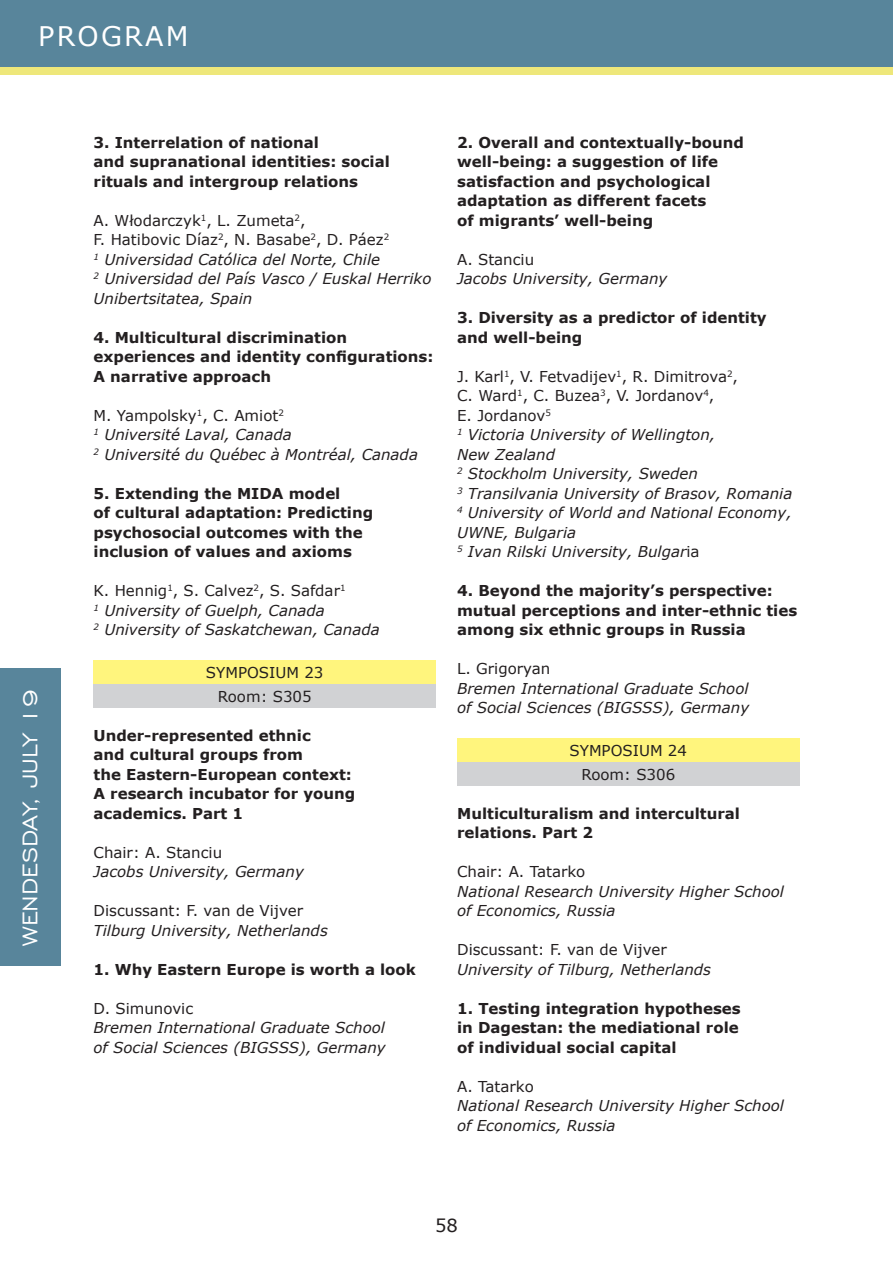
<style>
.page{position:relative;width:893px;height:1263px;background:#fff}
.page>*{position:absolute;margin:0;border:0;box-sizing:border-box;transform-origin:0 0}
.t1{font:27px "Engravers Gothic BT";color:#fff}
.t2{font:27px "Verdana";letter-spacing:.08em;color:#fff}
.t3{font:18px "Verdana";color:#231f20}
.tabela_gora{font:700 15px/19.5px "Verdana";color:#231f20}
.tabela_gora-2{font:italic 15px/19.5px "Verdana";color:#231f20}
.tabela_gora-3{font:15px "Verdana";color:#231f20}
.tabela_dół{font:15px "Verdana";color:#231f20}
.s1{font-style:normal}
</style>
<div class="page">
<div style="left:0;top:0;width:893px;height:68px;background:#58859b"></div>
<div style="left:0;top:68px;width:893px;height:7px;background:#eee77a"></div>
<div style="left:0;top:669px;width:61px;height:297px;background:#58859b"></div>
<div style="left:94px;top:661px;width:342px;height:23px;background:#fff57d"></div>
<div style="left:94px;top:684px;width:342px;height:23px;background:#d1d2d4"></div>
<div style="left:457px;top:739px;width:342px;height:23px;background:#fff57d"></div>
<div style="left:457px;top:762px;width:342px;height:23px;background:#d1d2d4"></div>
<h1 class="t2" style="left:38px;top:18px;width:152px">PROGRAM</h1>
<h1 class="t1" style="left:15px;top:946px;width:258px;rotate:-90deg">WENDESDAY, JULY 19</h1>
<p class="tabela_gora" style="left:94px;top:132px;width:227px">3. Interrelation of national</p>
<p class="tabela_gora" style="left:94px;top:152px;width:298px">and supranational identities: social</p>
<p class="tabela_gora" style="left:94px;top:171px;width:266px">rituals and intergroup relations</p>
<p class="tabela_gora-3" style="left:94px;top:210px;width:213px">A. Włodarczyk<sup>1</sup>, L. Zumeta<sup>2</sup>,</p>
<p class="tabela_gora-3" style="left:94px;top:229px;width:297px">F. Hatibovic Díaz<sup>2</sup>, N. Basabe<sup>2</sup>, D. Páez<sup>2</sup></p>
<p class="tabela_gora-2" style="left:94px;top:249px;width:288px"><sup>1</sup> Universidad Católica del Norte, Chile</p>
<p class="tabela_gora-2" style="left:94px;top:269px;width:339px"><sup>2</sup> Universidad del País Vasco / Euskal Herriko<br>Unibertsitatea, Spain</p>
<p class="tabela_gora" style="left:94px;top:327px;width:255px">4. Multicultural discrimination</p>
<p class="tabela_gora" style="left:94px;top:347px;width:341px">experiences and identity configurations:<br>A narrative approach</p>
<p class="tabela_gora-3" style="left:94px;top:405px;width:192px">M. Yampolsky<sup>1</sup>, C. Amiot<sup>2</sup></p>
<p class="tabela_gora-2" style="left:94px;top:425px;width:200px"><sup>1</sup> Université Laval, Canada</p>
<p class="tabela_gora-2" style="left:94px;top:444px;width:326px"><sup>2</sup> Université du Québec à Montréal, Canada</p>
<p class="tabela_gora" style="left:94px;top:483px;width:248px">5. Extending the MIDA model</p>
<p class="tabela_gora" style="left:94px;top:503px;width:281px">of cultural adaptation: Predicting</p>
<p class="tabela_gora" style="left:94px;top:522px;width:271px">psychosocial outcomes with the</p>
<p class="tabela_gora" style="left:94px;top:542px;width:260px">inclusion of values and axioms</p>
<p class="tabela_gora-3" style="left:94px;top:580px;width:254px">K. Hennig<sup>1</sup>, S. Calvez<sup>2</sup>, S. Safdar<sup>1</sup></p>
<p class="tabela_gora-2" style="left:94px;top:600px;width:233px"><sup>1</sup> University of Guelph, Canada</p>
<p class="tabela_gora-2" style="left:94px;top:620px;width:288px"><sup>2</sup> University of Saskatchewan, Canada</p>
<p class="tabela_gora-3" style="left:206px;top:662px;width:119px">SYMPOSIUM 23</p>
<p class="tabela_dół" style="left:218px;top:686px;width:95px">Room: S305</p>
<p class="tabela_gora" style="left:94px;top:725px;width:219px">Under-represented ethnic</p>
<p class="tabela_gora" style="left:94px;top:744px;width:211px">and cultural groups from</p>
<p class="tabela_gora" style="left:94px;top:764px;width:260px">the Eastern-European context:</p>
<p class="tabela_gora" style="left:94px;top:783px;width:263px">A research incubator for young</p>
<p class="tabela_gora" style="left:94px;top:803px;width:151px">academics. Part 1</p>
<p class="tabela_gora-3" style="left:94px;top:842px;width:130px">Chair: A. Stanciu</p>
<p class="tabela_gora-2" style="left:94px;top:862px;width:212px">Jacobs University, Germany</p>
<p class="tabela_gora-3" style="left:94px;top:900px;width:211px">Discussant: F. van de Vijver</p>
<p class="tabela_gora-2" style="left:94px;top:920px;width:236px">Tilburg University, Netherlands</p>
<p class="tabela_gora" style="left:94px;top:959px;width:324px">1. Why Eastern Europe is worth a look</p>
<p class="tabela_gora-3" style="left:94px;top:998px;width:101px">D. Simunovic</p>
<p class="tabela_gora-2" style="left:94px;top:1018px;width:293px">Bremen International Graduate School</p>
<p class="tabela_gora-2" style="left:94px;top:1037px;width:294px">of Social Sciences (BIGSSS), Germany</p>
<p class="tabela_gora" style="left:457px;top:132px;width:288px">2. Overall and contextually-bound</p>
<p class="tabela_gora" style="left:457px;top:152px;width:262px">well-being: a suggestion of life</p>
<p class="tabela_gora" style="left:457px;top:171px;width:255px">satisfaction and psychological</p>
<p class="tabela_gora" style="left:457px;top:191px;width:251px">adaptation as different facets</p>
<p class="tabela_gora" style="left:457px;top:210px;width:198px">of migrants’ well-being</p>
<p class="tabela_gora-3" style="left:457px;top:249px;width:79px">A. Stanciu</p>
<p class="tabela_gora-2" style="left:457px;top:269px;width:212px">Jacobs University, Germany</p>
<p class="tabela_gora" style="left:457px;top:308px;width:311px">3. Diversity as a predictor of identity and well-being</p>
<p class="tabela_gora-3" style="left:457px;top:366px;width:282px">J. Karl<sup>1</sup>, V. Fetvadijev<sup>1</sup>, R. Dimitrova<sup>2</sup>,</p>
<p class="tabela_gora-3" style="left:457px;top:385px;width:259px">C. Ward<sup>1</sup>, C. Buzea<sup>3</sup>, V. Jordanov<sup>4</sup>,</p>
<p class="tabela_gora-3" style="left:457px;top:405px;width:95px">E. Jordanov<sup>5</sup></p>
<p class="tabela_gora-2" style="left:457px;top:425px;width:260px"><sup>1</sup> Victoria University of Wellington,</p>
<p class="tabela_gora-2" style="left:457px;top:444px;width:99px">New Zealand</p>
<p class="tabela_gora-2" style="left:457px;top:464px;width:242px"><sup>2</sup> Stockholm University, Sweden</p>
<p class="tabela_gora-2" style="left:457px;top:483px;width:337px"><sup>3</sup> Transilvania University of Brasov, Romania</p>
<p class="tabela_gora-2" style="left:457px;top:503px;width:336px"><sup>4</sup> University of World and National Economy,<br>UWNE, Bulgaria</p>
<p class="tabela_gora-2" style="left:457px;top:542px;width:244px"><sup>5</sup> Ivan Rilski University, Bulgar<span class="s1">ia</span></p>
<p class="tabela_gora" style="left:457px;top:581px;width:342px">4. Beyond the majority’s perspective: mutual perceptions and inter-ethnic ties among six ethnic groups in Russia</p>
<p class="tabela_gora-3" style="left:457px;top:658px;width:95px">L. Grigoryan</p>
<p class="tabela_gora-2" style="left:457px;top:678px;width:293px">Bremen International Graduate School</p>
<p class="tabela_gora-2" style="left:457px;top:698px;width:294px">of Social Sciences (BIGSSS), Germany</p>
<p class="tabela_gora-3" style="left:569px;top:740px;width:119px">SYMPOSIUM 24</p>
<p class="tabela_dół" style="left:581px;top:764px;width:95px">Room: S306</p>
<p class="tabela_gora" style="left:457px;top:803px;width:284px">Multiculturalism and intercultural</p>
<p class="tabela_gora" style="left:457px;top:822px;width:138px">relations. Part 2</p>
<p class="tabela_gora-3" style="left:457px;top:861px;width:130px">Chair: A. Tatarko</p>
<p class="tabela_gora-2" style="left:457px;top:881px;width:328px">National Research University Higher School of Economics, Russia</p>
<p class="tabela_gora-3" style="left:457px;top:939px;width:211px">Discussant: F. van de Vijver</p>
<p class="tabela_gora-2" style="left:457px;top:959px;width:255px">University of Tilburg, Netherlands</p>
<p class="tabela_gora" style="left:457px;top:998px;width:285px">1. Testing integration hypotheses</p>
<p class="tabela_gora" style="left:457px;top:1017px;width:283px">in Dagestan: the mediational role</p>
<p class="tabela_gora" style="left:457px;top:1037px;width:221px">of individual social capital</p>
<p class="tabela_gora-3" style="left:457px;top:1076px;width:78px">A. Tatarko</p>
<p class="tabela_gora-2" style="left:457px;top:1096px;width:328px">National Research University Higher School of Economics, Russia</p>
<p class="t3" style="left:435px;top:1213px;width:24px">58</p>
</div>
